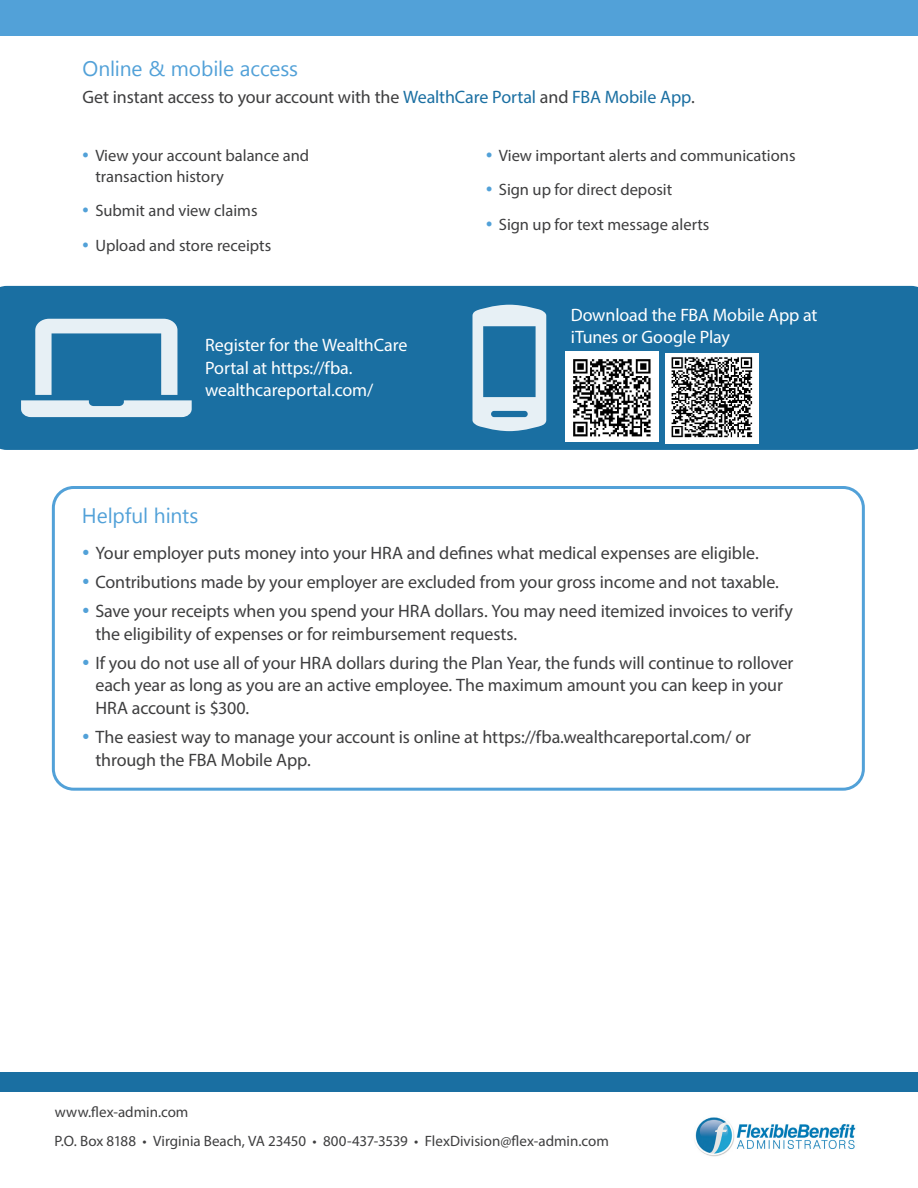
<style>
.page{position:relative;width:918px;height:1188px;background:#fff}
.page>*{position:absolute;margin:0;border:0;box-sizing:border-box;transform-origin:0 0}
.t1{font:21px "Nirmala UI";letter-spacing:-.005em;color:#52a1d8}
.Body{font:18px/22.5px "Myriad Pro";letter-spacing:-.01em;color:#3e3e3f}
.Body_Bullets{font:18px/22.5px "Myriad Pro";letter-spacing:-.01em;color:#fff}
.t2{font:16.5px/21px "Myriad Pro";color:#3e3e3f}
.t3{font:15px "Myriad Pro";color:#3e3e3f}
.s1{color:#1a6fa2}
</style>
<div class="page">
<div style="left:52px;top:486px;width:813px;height:305px;border:3px solid #52a1d8;border-radius:20px"></div>
<div style="left:0;top:286px;width:918px;height:164px;background:#1a6fa2"></div>
<div style="left:0;top:0;width:918px;height:36px;background:#52a1d8"></div>
<div style="left:0;top:1073px;width:918px;height:19px;background:#1a6fa2"></div>
<img style="left:695px;top:1117px;width:161px;height:40px">
<svg style="left:21px;top:319px;width:171px;height:98px;background:#6aa1c2"></svg>
<svg style="left:472px;top:305px;width:74px;height:126px;background:#86b3ce"></svg>
<img style="left:566px;top:352px;width:93px;height:89px">
<img style="left:665px;top:354px;width:93px;height:89px">
<p class="t1" style="left:83px;top:52px;width:217px">Online &amp; mobile access</p>
<p class="Body" style="left:83px;top:85px;width:614px">Get instant access to your account with the <span class="s1">WealthCare Portal</span> and <span class="s1">FBA Mobile App</span>.</p>
<p class="t2" style="left:95px;top:144px;width:215px">View your account balance and transaction history</p>
<p class="t2" style="left:95px;top:200px;width:164px">Submit and view claims</p>
<p class="t2" style="left:95px;top:234px;width:177px">Upload and store receipts</p>
<p class="Body_Bullets" style="left:205px;top:334px;width:204px">Register for the WealthCare<br>Portal at https://fba. wealthcareportal.com/</p>
<p class="t2" style="left:499px;top:144px;width:298px">View important alerts and communications</p>
<p class="t2" style="left:499px;top:179px;width:175px">Sign up for direct deposit</p>
<p class="t2" style="left:499px;top:213px;width:212px">Sign up for text message alerts</p>
<p class="Body_Bullets" style="left:571px;top:303px;width:248px">Download the FBA Mobile App at iTunes or Google Play</p>
<p class="t1" style="left:82px;top:498px;width:118px">Helpful hints</p>
<p class="Body" style="left:95px;top:541px;width:665px">Your employer puts money into your HRA and defines what medical expenses are eligible.</p>
<p class="Body" style="left:95px;top:570px;width:685px">Contributions made by your employer are excluded from your gross income and not taxable.</p>
<p class="Body" style="left:95px;top:600px;width:699px">Save your receipts when you spend your HRA dollars. You may need itemized invoices to verify the eligibility of expenses or for reimbursement requests.</p>
<p class="Body" style="left:95px;top:651px;width:700px">If you do not use all of your HRA dollars during the Plan Year, the funds will continue to rollover each year as long as you are an active employee. The maximum amount you can keep in your<br>HRA account is $300.</p>
<p class="Body" style="left:95px;top:726px;width:657px">The easiest way to manage your account is online at https://fba.wealthcareportal.com/ or through the FBA Mobile App.</p>
<p class="t3" style="left:55px;top:1103px;width:135px">www.flex-admin.com</p>
<p class="t3" style="left:55px;top:1131px;width:556px">P.O. Box 8188 • Virginia Beach, VA 23450 • 800-437-3539 • FlexDivision@flex-admin.com</p>
</div>
